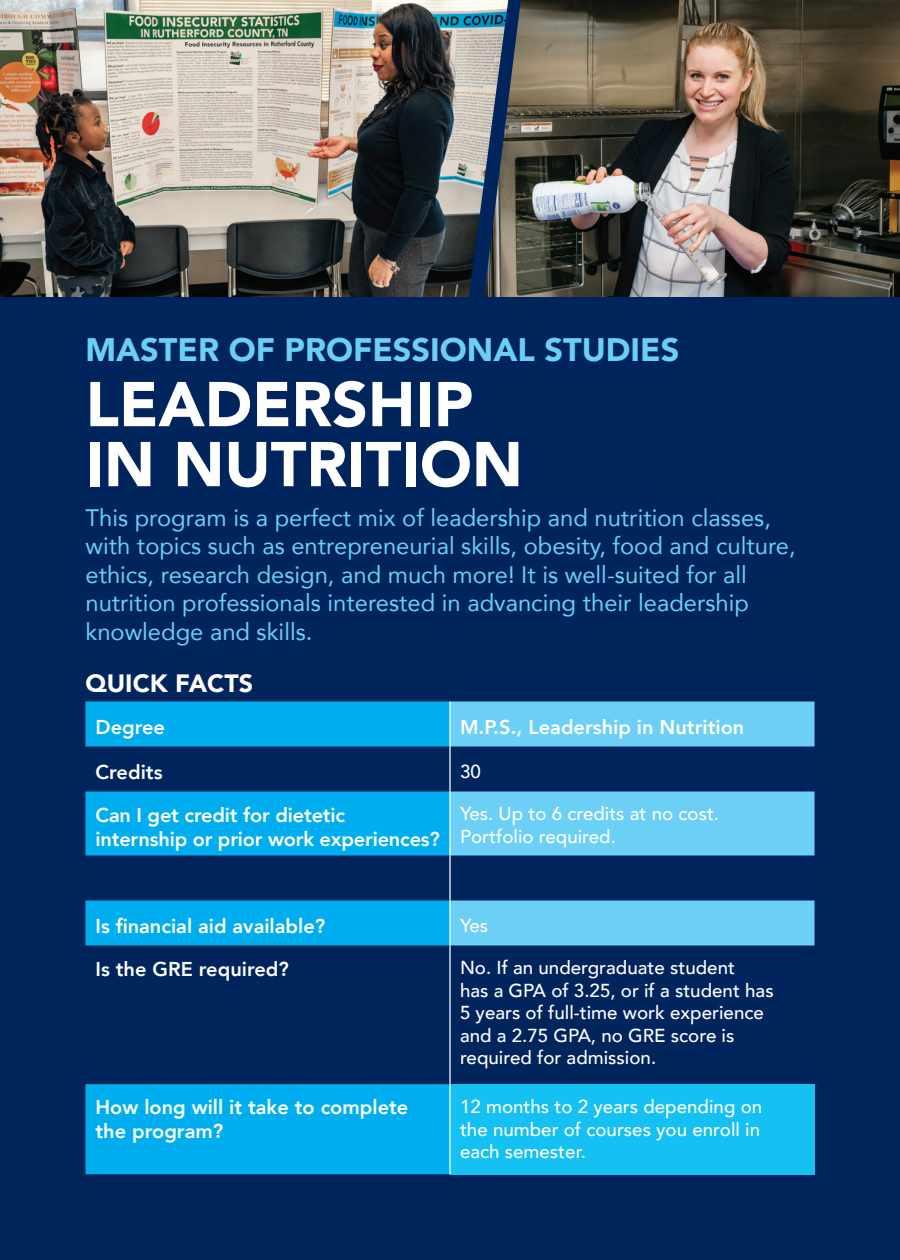
<style>
.page{position:relative;width:900px;height:1260px;background:#00255d}
.page>*{position:absolute;margin:0;border:0;box-sizing:border-box;transform-origin:0 0}
.t1{font:900 62.5px "Avenir";color:#fff}
.t2{font:900 32.5px "Avenir";color:#6bcff6}
.t3{font:900 25px "Avenir";color:#fff}
.t4{font:23.75px/28.5px "Avenir";color:#6bcff6}
.t5{font:800 20px/24px "Avenir";color:#fff}
.t6{font:500 18.75px/22.5px "Avenir";color:#fff}
</style>
<div class="page">
<img style="left:0;top:0;width:484px;height:297px">
<img style="left:484px;top:0;width:416px;height:297px">
<svg style="left:86px;top:702px;width:363px;height:472px;fill:#00aeef"></svg>
<svg style="left:451px;top:702px;width:363px;height:243px;fill:#6bcff6"></svg>
<div style="left:450px;top:1084px;width:364px;height:90px;background:#15c0f2"></div>
<hr style="left:449px;top:702px;width:2px;height:45px;background:#fff">
<hr style="left:449px;top:747px;width:2px;height:45px;background:#fff">
<hr style="left:449px;top:791px;width:2px;height:64px;background:#fff">
<hr style="left:449px;top:855px;width:2px;height:45px;background:#fff">
<hr style="left:449px;top:900px;width:2px;height:45px;background:#fff">
<hr style="left:449px;top:945px;width:2px;height:139px;background:#fff">
<hr style="left:449px;top:1084px;width:2px;height:90px;background:#fff">
<p class="t2" style="left:86px;top:322px;width:595px">MASTER OF PROFESSIONAL STUDIES</p>
<p class="t1" style="left:86px;top:351px;width:389px">LEADERSHIP</p>
<p class="t1" style="left:86px;top:411px;width:439px">IN NUTRITION</p>
<p class="t4" style="left:86px;top:503px;width:712px">This program is a perfect mix of leadership and nutrition classes, with topics such as entrepreneurial skills, obesity, food and culture, ethics, research design, and much more! It is well-suited for all nutrition professionals interested in advancing their leadership knowledge and skills.</p>
<p class="t3" style="left:86px;top:662px;width:169px">QUICK FACTS</p>
<p class="t5" style="left:96px;top:715px;width:71px">Degree</p>
<p class="t5" style="left:460px;top:715px;width:286px">M.P.S., Leadership in Nutrition</p>
<p class="t5" style="left:96px;top:760px;width:69px">Credits</p>
<p class="t6" style="left:460px;top:760px;width:22px">30</p>
<p class="t5" style="left:96px;top:803px;width:346px">Can I get credit for dietetic internship or prior work experiences?</p>
<p class="t6" style="left:460px;top:801px;width:261px">Yes. Up to 6 credits at no cost.<br>Portfolio required.</p>
<p class="t5" style="left:96px;top:914px;width:231px">Is financial aid available?</p>
<p class="t6" style="left:460px;top:914px;width:30px">Yes</p>
<p class="t5" style="left:96px;top:957px;width:195px">Is the GRE required?</p>
<p class="t6" style="left:460px;top:955px;width:315px">No. If an undergraduate student<br>has a GPA of 3.25, or if a student has<br>5 years of full-time work experience and a 2.75 GPA, no GRE score is required for admission.</p>
<p class="t5" style="left:96px;top:1095px;width:314px">How long will it take to complete the program?</p>
<p class="t6" style="left:460px;top:1094px;width:304px;text-align:justify">12 months to 2 years depending on the number of courses you enroll in each semester.</p>
</div>
